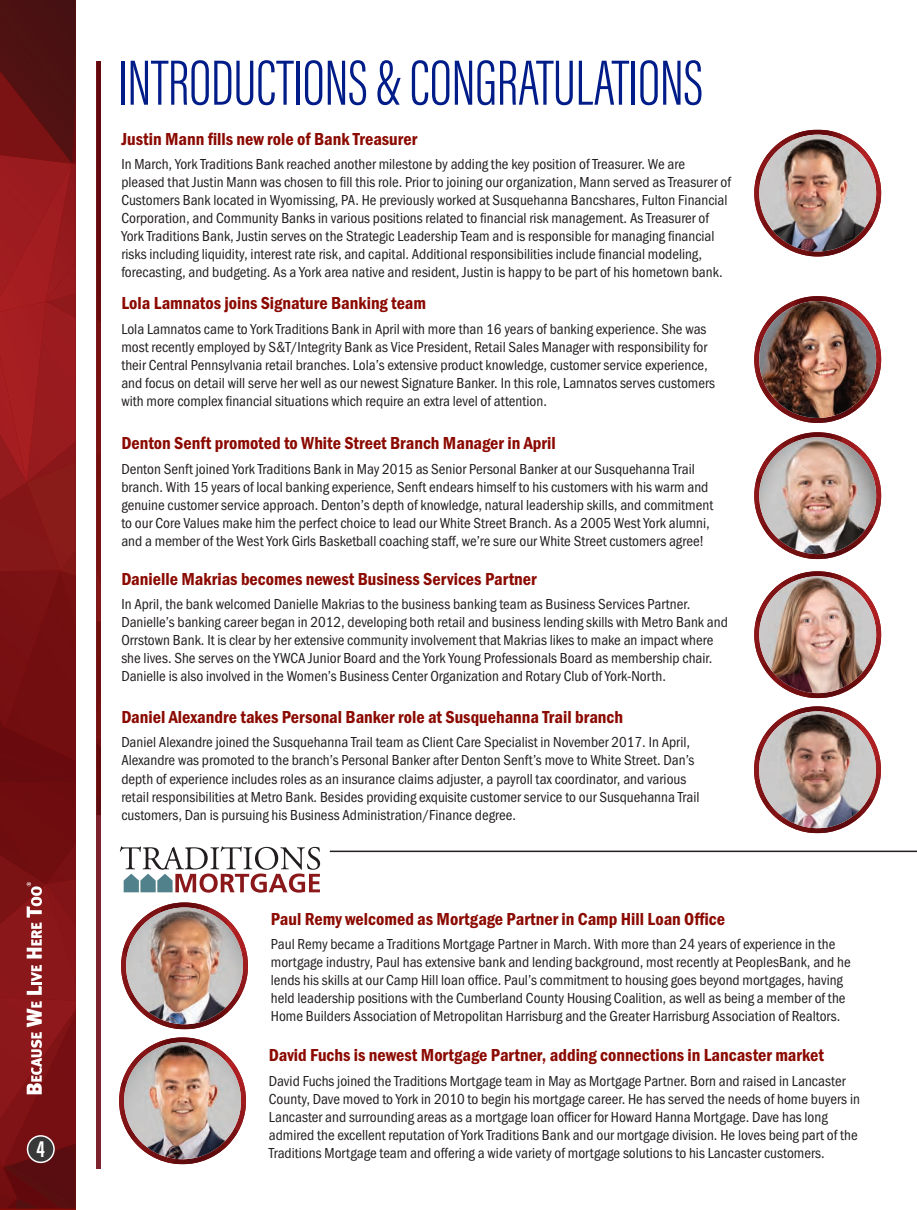
<style>
.page{position:relative;width:917px;height:1210px;background:#fff}
.page>*{position:absolute;margin:0;border:0;box-sizing:border-box;transform-origin:0 0}
.t1{font:300 65.85px "Acumin Pro Extra Cond";letter-spacing:-.005em;color:#001c88}
.t2{font:700 23.4px "Acumin Pro Extra Cond";color:#fff}
.t3{font:18px "Franklin Gothic URW Con Dem";color:#8b0a02}
.t4{font:15px/18px "Franklin Gothic URW Cond";color:#231f20}
</style>
<div class="page">
<svg style="left:0;top:0;width:76px;height:1208px"></svg>
<div style="left:28px;top:1136px;width:26px;height:26px;background:#383839;border-radius:50%"></div>
<div style="left:27px;top:1135px;width:28px;height:28px;border:2px solid #fff;border-radius:50%"></div>
<svg style="left:754px;top:130px;width:126px;height:126px"></svg>
<img style="left:758px;top:135px;width:117px;height:116px;border-radius:58px">
<svg style="left:754px;top:432px;width:126px;height:127px"></svg>
<img style="left:758px;top:437px;width:117px;height:117px;border-radius:58px">
<svg style="left:754px;top:571px;width:126px;height:127px"></svg>
<img style="left:758px;top:576px;width:117px;height:117px;border-radius:58px">
<hr style="left:97px;top:61px;width:4px;height:1107px;background:#7c232e">
<svg style="left:97px;top:61px;width:4px;height:754px"></svg>
<svg style="left:754px;top:296px;width:126px;height:127px"></svg>
<img style="left:758px;top:301px;width:117px;height:117px;border-radius:58px">
<svg style="left:754px;top:706px;width:126px;height:127px"></svg>
<img style="left:758px;top:711px;width:117px;height:117px;border-radius:58px">
<svg style="left:121px;top:902px;width:127px;height:127px"></svg>
<img style="left:126px;top:907px;width:117px;height:117px;border-radius:58px">
<svg style="left:119px;top:1037px;width:127px;height:127px"></svg>
<img style="left:124px;top:1042px;width:117px;height:117px;border-radius:58px">
<svg style="left:120px;top:846px;width:200px;height:46px"></svg>
<hr style="left:329px;top:850px;width:587px;height:2px;background:#231f20">
<h2 class="t2" style="left:37px;top:1134px;width:10px">4</h2>
<h1 class="t1" style="left:118px;top:43px;width:586px">INTRODUCTIONS &amp; CONGRATULATIONS</h1>
<p class="t3" style="left:121px;top:127px;width:297px">Justin Mann fills new role of Bank Treasurer</p>
<p class="t4" style="left:121px;top:154px;width:610px">In March, York Traditions Bank reached another milestone by adding the key position of Treasurer. We are pleased that Justin Mann was chosen to fill this role. Prior to joining our organization, Mann served as Treasurer of Customers Bank located in Wyomissing, PA. He previously worked at Susquehanna Bancshares, Fulton Financial Corporation, and Community Banks in various positions related to financial risk management. As Treasurer of York Traditions Bank, Justin serves on the Strategic Leadership Team and is responsible for managing financial risks including liquidity, interest rate risk, and capital. Additional responsibilities include financial modeling, forecasting, and budgeting. As a York area native and resident, Justin is happy to be part of his hometown bank.</p>
<p class="t3" style="left:121px;top:291px;width:306px">Lola Lamnatos joins Signature Banking team</p>
<p class="t4" style="left:121px;top:319px;width:595px">Lola Lamnatos came to York Traditions Bank in April with more than 16 years of banking experience. She was most recently employed by S&amp;T/Integrity Bank as Vice President, Retail Sales Manager with responsibility for their Central Pennsylvania retail branches. Lola’s extensive product knowledge, customer service experience, and focus on detail will serve her well as our newest Signature Banker. In this role, Lamnatos serves customers with more complex financial situations which require an extra level of attention.</p>
<p class="t3" style="left:121px;top:431px;width:435px">Denton Senft promoted to White Street Branch Manager in April</p>
<p class="t4" style="left:121px;top:458px;width:593px">Denton Senft joined York Traditions Bank in May 2015 as Senior Personal Banker at our Susquehanna Trail branch. With 15 years of local banking experience, Senft endears himself to his customers with his warm and genuine customer service approach. Denton’s depth of knowledge, natural leadership skills, and commitment to our Core Values make him the perfect choice to lead our White Street Branch. As a 2005 West York alumni, and a member of the West York Girls Basketball coaching staff, we’re sure our White Street customers agree!</p>
<p class="t3" style="left:121px;top:566px;width:416px">Danielle Makrias becomes newest Business Services Partner</p>
<p class="t4" style="left:121px;top:594px;width:607px">In April, the bank welcomed Danielle Makrias to the business banking team as Business Services Partner.<br>Danielle’s banking career began in 2012, developing both retail and business lending skills with Metro Bank and Orrstown Bank. It is clear by her extensive community involvement that Makrias likes to make an impact where she lives. She serves on the YWCA Junior Board and the York Young Professionals Board as membership chair.<br>Danielle is also involved in the Women’s Business Center Organization and Rotary Club of York-North.</p>
<p class="t3" style="left:121px;top:704px;width:503px">Daniel Alexandre takes Personal Banker role at Susquehanna Trail branch</p>
<p class="t4" style="left:121px;top:732px;width:579px">Daniel Alexandre joined the Susquehanna Trail team as Client Care Specialist in November 2017. In April, Alexandre was promoted to the branch’s Personal Banker after Denton Senft’s move to White Street. Dan’s depth of experience includes roles as an insurance claims adjuster, a payroll tax coordinator, and various retail responsibilities at Metro Bank. Besides providing exquisite customer service to our Susquehanna Trail customers, Dan is pursuing his Business Administration/Finance degree.</p>
<p class="t3" style="left:271px;top:906px;width:455px">Paul Remy welcomed as Mortgage Partner in Camp Hill Loan Office</p>
<p class="t4" style="left:271px;top:934px;width:581px">Paul Remy became a Traditions Mortgage Partner in March. With more than 24 years of experience in the mortgage industry, Paul has extensive bank and lending background, most recently at PeoplesBank, and he lends his skills at our Camp Hill loan office. Paul’s commitment to housing goes beyond mortgages, having held leadership positions with the Cumberland County Housing Coalition, as well as being a member of the Home Builders Association of Metropolitan Harrisburg and the Greater Harrisburg Association of Realtors.</p>
<p class="t3" style="left:269px;top:1043px;width:556px">David Fuchs is newest Mortgage Partner, adding connections in Lancaster market</p>
<p class="t4" style="left:269px;top:1070px;width:592px">David Fuchs joined the Traditions Mortgage team in May as Mortgage Partner. Born and raised in Lancaster County, Dave moved to York in 2010 to begin his mortgage career. He has served the needs of home buyers in Lancaster and surrounding areas as a mortgage loan officer for Howard Hanna Mortgage. Dave has long admired the excellent reputation of York Traditions Bank and our mortgage division. He loves being part of the Traditions Mortgage team and offering a wide variety of mortgage solutions to his Lancaster customers.</p>
</div>
